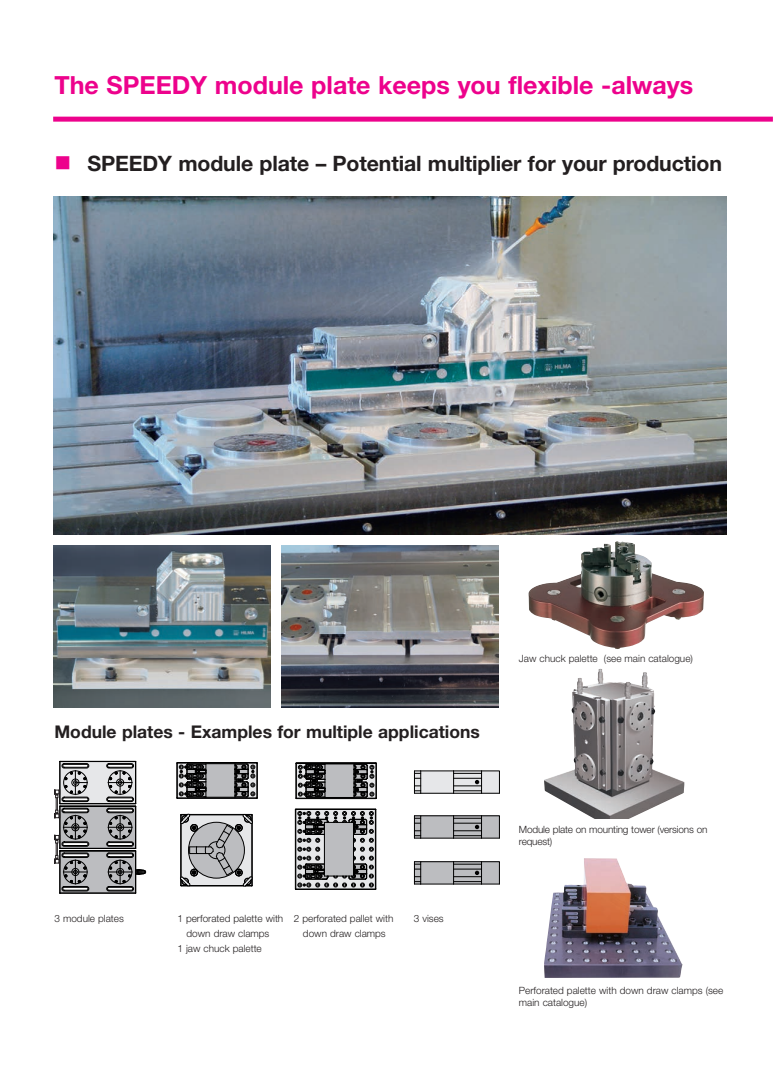
<style>
.page{position:relative;width:780px;height:1088px;background:#fff}
.page>*{position:absolute;margin:0;border:0;box-sizing:border-box;transform-origin:0 0}
.t1{font:700 25px "Helvetica Neue";color:#ed028c}
.t2{font:700 21.25px "Helvetica Neue";letter-spacing:-.005em;color:#231f20}
.t3{font:700 17.5px "Helvetica Neue";color:#231f20}
.t4{font:300 10px/12px "Helvetica Neue";color:#231f20}
.s1{color:#ed028c}
</style>
<div class="page">
<img style="left:544px;top:669px;width:140px;height:149px">
<div style="left:414px;top:771px;width:85px;height:22px;background:#e6e7e9"></div>
<svg style="left:176px;top:762px;width:82px;height:37px"></svg>
<hr style="left:420px;top:793px;width:33px;height:1px;background:#000">
<hr style="left:420px;top:771px;width:33px;height:1px;background:#000">
<svg style="left:414px;top:771px;width:7px;height:23px"></svg>
<svg style="left:453px;top:770px;width:47px;height:24px"></svg>
<svg style="left:180px;top:813px;width:73px;height:74px"></svg>
<svg style="left:295px;top:808px;width:81px;height:82px"></svg>
<svg style="left:414px;top:815px;width:86px;height:24px"></svg>
<svg style="left:414px;top:861px;width:86px;height:24px"></svg>
<svg style="left:295px;top:762px;width:82px;height:37px"></svg>
<svg style="left:54px;top:761px;width:92px;height:133px"></svg>
<div style="left:53px;top:117px;width:719px;height:5px;background:#ed028c"></div>
<img style="left:528px;top:541px;width:176px;height:108px">
<img style="left:544px;top:858px;width:138px;height:120px">
<img style="left:53px;top:197px;width:673px;height:337px">
<img style="left:53px;top:546px;width:217px;height:162px">
<img style="left:281px;top:546px;width:217px;height:162px">
<h1 class="t1" style="left:54px;top:69px;width:640px">The SPEEDY module plate keeps you flexible -always</h1>
<h2 class="t2" style="left:54px;top:151px;width:669px"><span class="s1">■</span> SPEEDY module plate – Potential multiplier for your production</h2>
<h3 class="t3" style="left:54px;top:721px;width:427px">Module plates - Examples for multiple applications</h3>
<p class="t4" style="left:54px;top:912px;width:71px">3 module plates</p>
<p class="t4" style="left:177px;top:912px;width:217px">1 perforated palette with 2 perforated pallet with</p>
<p class="t4" style="left:414px;top:912px;width:31px">3 vises</p>
<p class="t4" style="left:186px;top:927px;width:84px">down draw clamps</p>
<p class="t4" style="left:303px;top:927px;width:84px">down draw clamps</p>
<p class="t4" style="left:177px;top:942px;width:86px">1 jaw chuck palette</p>
<p class="t4" style="left:519px;top:652px;width:175px">Jaw chuck palette (see main catalogue)</p>
<p class="t4" style="left:519px;top:823px;width:190px">Module plate on mounting tower (versions on request)</p>
<p class="t4" style="left:519px;top:984px;width:206px">Perforated palette with down draw clamps (see main catalogue)</p>
</div>
